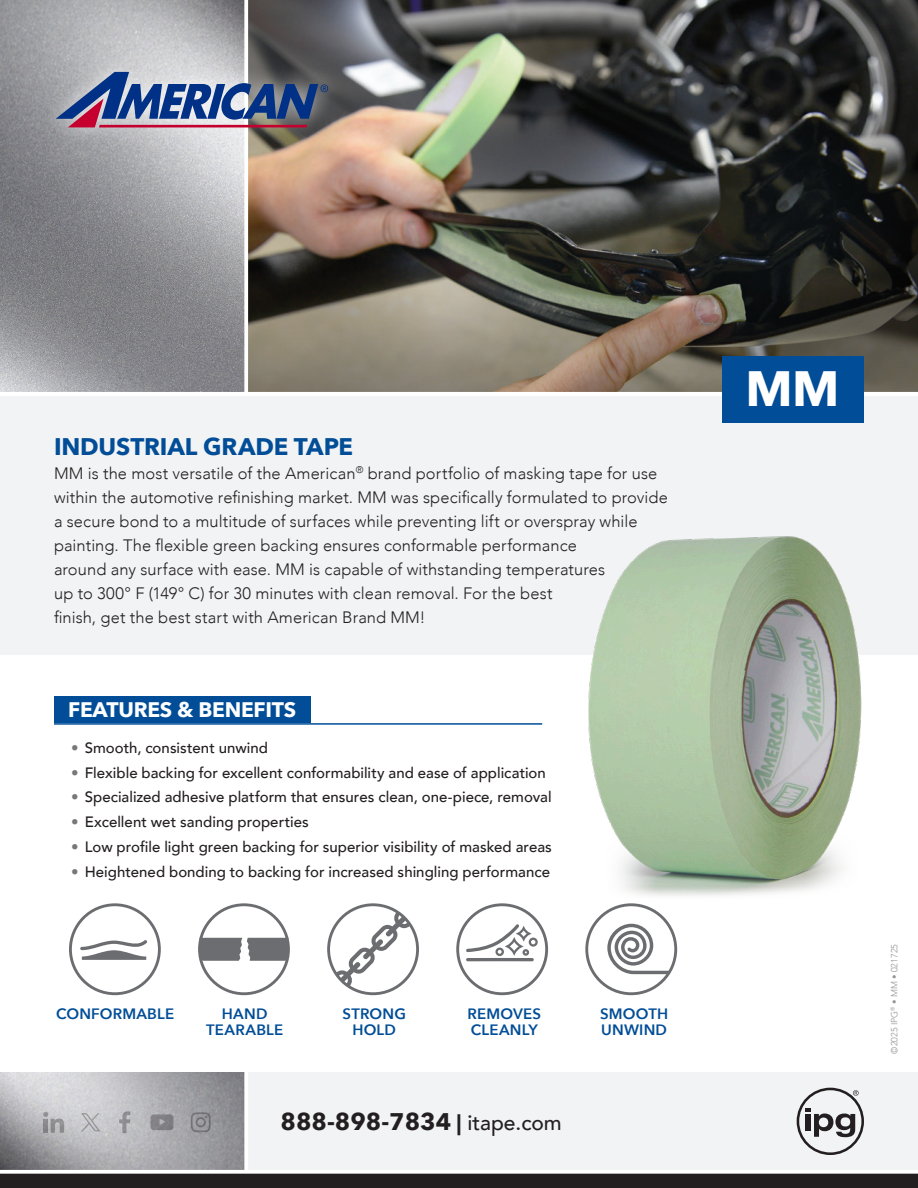
<style>
.page{position:relative;width:918px;height:1188px;background:#fff}
.page>*{position:absolute;margin:0;border:0;box-sizing:border-box;transform-origin:0 0}
.t1{font:700 49.5px "Avenir Next";color:#fff}
.t2{font:700 24px "Avenir Next";color:#231f20}
.t3{font:700 24px "Avenir Next";letter-spacing:-.005em;color:#014d97}
.t4{font:700 21px "Avenir Next";letter-spacing:-.01em;color:#fff}
.t5{font:300 16.5px/24px "Avenir";letter-spacing:.005em;color:#231f20}
.t6{font:500 15px "Avenir";color:#231f20}
.t7{font:600 15px/16.5px "Avenir Next";letter-spacing:.015em;color:#014d97}
.t8{font:300 9px "Avenir";color:#939598}
.s1{color:#76787b}
.s2{font-size:21px}
.s3{font-family:"Avenir";font-weight:500;font-size:21px}
</style>
<div class="page">
<img style="left:0;top:0;width:244px;height:392px">
<img style="left:248px;top:0;width:670px;height:247px">
<svg style="left:244px;top:0;width:1px;height:392px"></svg>
<svg style="left:248px;top:247px;width:670px;height:145px;background:#5f5a4e"></svg>
<div style="left:0;top:396px;width:918px;height:258px;background:#f2f3f4"></div>
<div style="left:248px;top:1072px;width:670px;height:98px;background:#f2f3f4"></div>
<img style="left:0;top:1072px;width:244px;height:98px">
<svg style="left:244px;top:1072px;width:1px;height:98px"></svg>
<div style="left:0;top:1174px;width:918px;height:14px;background:#231f20"></div>
<svg style="left:0;top:1173px;width:918px;height:1px"></svg>
<img style="left:501px;top:536px;width:417px;height:416px">
<div style="left:723px;top:356px;width:141px;height:66px;background:#014d97"></div>
<div style="left:54px;top:696px;width:256px;height:27px;background:#014d97"></div>
<hr style="left:54px;top:723px;width:488px;height:2px;background:#014d97">
<svg style="left:797px;top:1088px;width:67px;height:67px"></svg>
<div style="left:41px;top:54px;width:304px;height:92px;background:#fff;opacity:.75"></div>
<svg style="left:56px;top:72px;width:272px;height:55px;background:#70789b"></svg>
<svg style="left:119px;top:1111px;width:11px;height:22px"></svg>
<svg style="left:43px;top:1112px;width:21px;height:21px"></svg>
<svg style="left:151px;top:1114px;width:22px;height:16px"></svg>
<svg style="left:191px;top:1112px;width:20px;height:20px"></svg>
<svg style="left:81px;top:1113px;width:19px;height:18px"></svg>
<svg style="left:69px;top:903px;width:92px;height:92px"></svg>
<svg style="left:198px;top:903px;width:92px;height:92px"></svg>
<svg style="left:327px;top:903px;width:92px;height:92px"></svg>
<svg style="left:456px;top:903px;width:92px;height:92px"></svg>
<svg style="left:585px;top:903px;width:92px;height:92px"></svg>
<p class="t3" style="left:54px;top:425px;width:301px">INDUSTRIAL GRADE TAPE</p>
<p class="t5" style="left:54px;top:461px;width:616px">MM is the most versatile of the American<sup>®</sup> brand portfolio of masking tape for use within the automotive refinishing market. MM was specifically formulated to provide a secure bond to a multitude of surfaces while preventing lift or overspray while painting. The flexible green backing ensures conformable performance<br>around any surface with ease. MM is capable of withstanding temperatures<br>up to 300° F (149° C) for 30 minutes with clean removal. For the best<br>finish, get the best start with American Brand MM!</p>
<p class="t4" style="left:68px;top:692px;width:230px">FEATURES &amp; BENEFITS</p>
<p class="t6" style="left:71px;top:735px;width:198px"><span class="s1">•</span> Smooth, consistent unwind</p>
<p class="t6" style="left:71px;top:759px;width:476px"><span class="s1">•</span> Flexible backing for excellent conformability and ease of application</p>
<p class="t6" style="left:71px;top:784px;width:482px"><span class="s1">•</span> Specialized adhesive platform that ensures clean, one-piece, removal</p>
<p class="t6" style="left:71px;top:809px;width:239px"><span class="s1">•</span> Excellent wet sanding properties</p>
<p class="t6" style="left:71px;top:834px;width:482px"><span class="s1">•</span> Low profile light green backing for superior visibility of masked areas</p>
<p class="t6" style="left:71px;top:858px;width:480px"><span class="s1">•</span> Heightened bonding to backing for increased shingling performance</p>
<p class="t7" style="left:56px;top:1005px;width:120px">CONFORMABLE</p>
<p class="t7" style="left:206px;top:1005px;width:79px;text-align:center">HAND<br>TEARABLE</p>
<p class="t7" style="left:342px;top:1005px;width:65px">STRONG</p>
<p class="t7" style="left:352px;top:1021px;width:45px">HOLD</p>
<p class="t7" style="left:468px;top:1005px;width:75px">REMOVES<br>CLEANLY</p>
<p class="t2" style="left:280px;top:1101px;width:283px">888-898-7834 <span class="s2">|</span> <span class="s3">itape.com</span></p>
<p class="t7" style="left:600px;top:1005px;width:70px">SMOOTH<br>UNWIND</p>
<p class="t1" style="left:745px;top:346px;width:96px">MM</p>
<p class="t8" style="left:889px;top:1054px;width:111px;rotate:-90deg">©2025 IPG<sup>®</sup> • MM • 021725</p>
</div>
